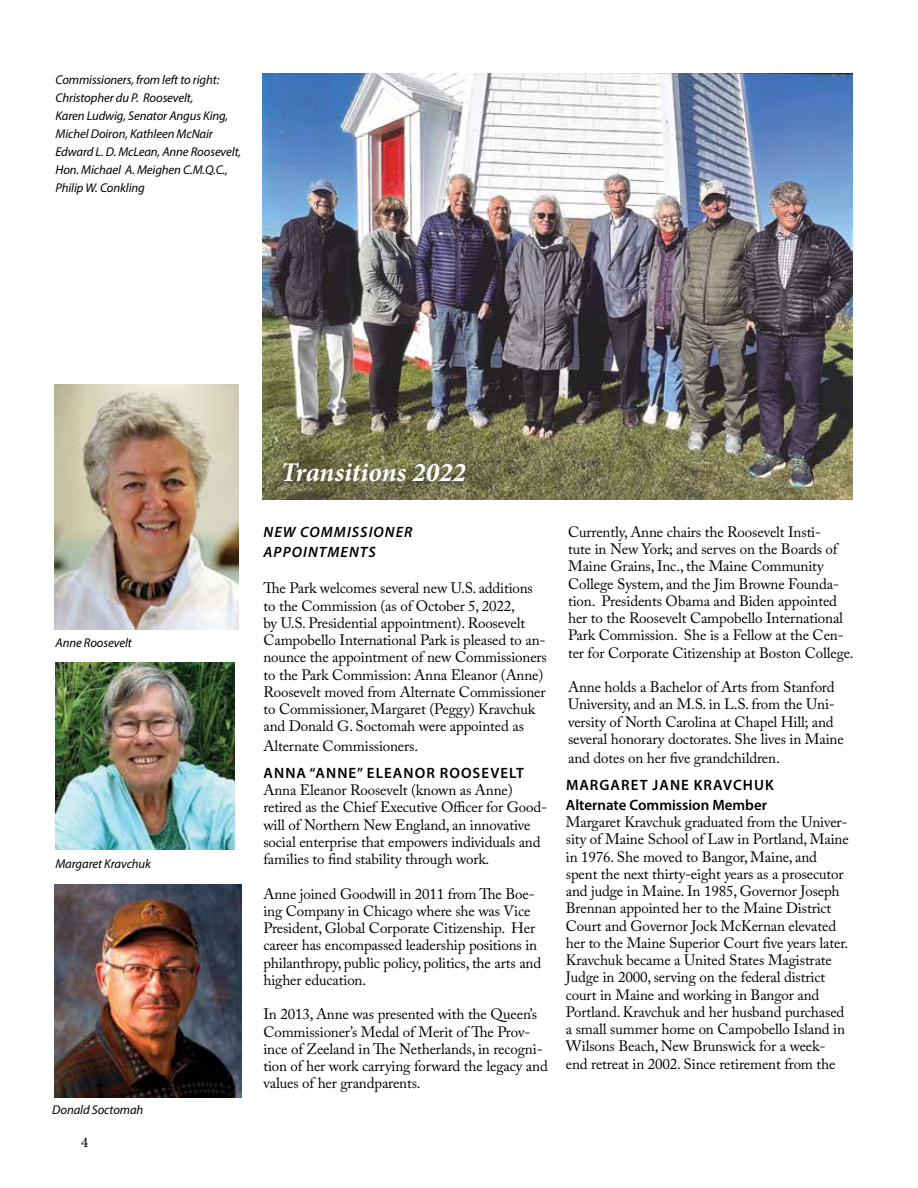
<style>
.page{position:relative;width:918px;height:1188px;background:#fff}
.page>*{position:absolute;margin:0;border:0;box-sizing:border-box;transform-origin:0 0}
.t1{font:italic 700 27px "Minion Pro";color:#fff}
.t2{font:15px/17.2px "Adobe Caslon Pro";letter-spacing:-.01em;color:#000}
.t3{font:600 15px/19.5px "Myriad Pro";color:#000;text-align:right}
.t4{font:italic 600 15px/19.5px "Myriad Pro";letter-spacing:.07em;color:#000}
.t5{font:15px "Minion Pro";color:#000}
.t6{font:italic 12.75px/18px "Myriad Pro";letter-spacing:-.01em;color:#000}
</style>
<div class="page">
<img style="left:54px;top:384px;width:185px;height:246px">
<img style="left:55px;top:662px;width:180px;height:188px">
<img style="left:263px;top:74px;width:590px;height:425px">
<img style="left:54px;top:884px;width:187px;height:214px">
<p class="t6" style="left:55px;top:70px;width:187px">Commissioners, from left to right:<br>Christopher du P. Roosevelt,<br>Karen Ludwig, Senator Angus King,<br>Michel Doiron, Kathleen McNair<br>Edward L. D. McLean, Anne Roosevelt,<br>Hon. Michael A. Meighen C.M.Q.C.,<br>Philip W. Conkling</p>
<p class="t6" style="left:55px;top:633px;width:78px">Anne Roosevelt</p>
<p class="t6" style="left:55px;top:855px;width:97px">Margaret Kravchuk</p>
<p class="t6" style="left:52px;top:1101px;width:93px">Donald Soctomah</p>
<p class="t5" style="left:81px;top:1132px;width:9px">4</p>
<h1 class="t1" style="left:281px;top:454px;width:186px">Transitions 2022</h1>
<p class="t4" style="left:264px;top:522px;width:151px">NEW COMMISSIONER<br>APPOINTMENTS</p>
<p class="t2" style="left:263px;top:580px;width:285px">The Park welcomes several new U.S. additions to the Commission (as of October 5, 2022,<br>by U.S. Presidential appointment). Roosevelt Campobello International Park is pleased to an&shy;nounce the appointment of new Commissioners to the Park Commission: Anna Eleanor (Anne)<br>Roosevelt moved from Alternate Commissioner to Commissioner, Margaret (Peggy) Kravchuk and Donald G. Soctomah were appointed as</p>
<p class="t2" style="left:263px;top:737px;width:156px">Alternate Commissioners.</p>
<p class="t3" style="left:264px;top:763px;width:22px">ANNA</p>
<p class="t3" style="left:310px;top:763px;width:28px">“ANNE</p>
<p class="t3" style="left:357px;top:763px;width:30px">” ELEANOR</p>
<p class="t3" style="left:440px;top:763px;width:20px">ROOSEVELT</p>
<p class="t2" style="left:263px;top:781px;width:285px">Anna Eleanor Roosevelt (known as Anne) retired as the Chief Executive Officer for Good&shy;will of Northern New England, an innovative social enterprise that empowers individuals and families to find stability through work.</p>
<p class="t2" style="left:263px;top:885px;width:279px">Anne joined Goodwill in 2011 from The Boe&shy;ing Company in Chicago where she was Vice President, Global Corporate Citizenship. Her career has encompassed leadership positions in philanthropy, public policy, politics, the arts and higher education.</p>
<p class="t2" style="left:263px;top:1006px;width:286px">In 2013, Anne was presented with the Queen’s Commissioner’s Medal of Merit of The Prov&shy;ince of Zeeland in The Netherlands, in recogni&shy;tion of her work carrying forward the legacy and values of her grandparents.</p>
<p class="t2" style="left:568px;top:523px;width:287px">Currently, Anne chairs the Roosevelt Insti-<br>tute in New York; and serves on the Boards of Maine Grains, Inc., the Maine Community College System, and the Jim Browne Founda&shy;tion. Presidents Obama and Biden appointed her to the Roosevelt Campobello International Park Commission. She is a Fellow at the Cen&shy;ter for Corporate Citizenship at Boston College.</p>
<p class="t2" style="left:568px;top:678px;width:277px">Anne holds a Bachelor of Arts from Stanford University, and an M.S. in L.S. from the Uni&shy;versity of North Carolina at Chapel Hill; and several honorary doctorates. She lives in Maine</p>
<p class="t2" style="left:568px;top:750px;width:213px">and dotes on her five grandchildren.</p>
<p class="t3" style="left:566px;top:775px;width:25px">MARGARET</p>
<p class="t3" style="left:652px;top:775px;width:18px">JANE</p>
<p class="t3" style="left:694px;top:775px;width:20px">KRAVC</p>
<p class="t3" style="left:566px;top:775px;width:203px">HUK<br>ALTERNATE COMMISSION MEMBER</p>
<p class="t2" style="left:566px;top:813px;width:284px">Margaret Kravchuk graduated from the Univer&shy;sity of Maine School of Law in Portland, Maine in 1976. She moved to Bangor, Maine, and spent the next thirty-eight years as a prosecutor and judge in Maine. In 1985, Governor Joseph Brennan appointed her to the Maine District Court and Governor Jock McKernan elevated her to the Maine Superior Court five years later.<br>Kravchuk became a United States Magistrate Judge in 2000, serving on the federal district court in Maine and working in Bangor and Portland. Kravchuk and her husband purchased a small summer home on Campobello Island in Wilsons Beach, New Brunswick for a week&shy;end retreat in 2002. Since retirement from the</p>
</div>
